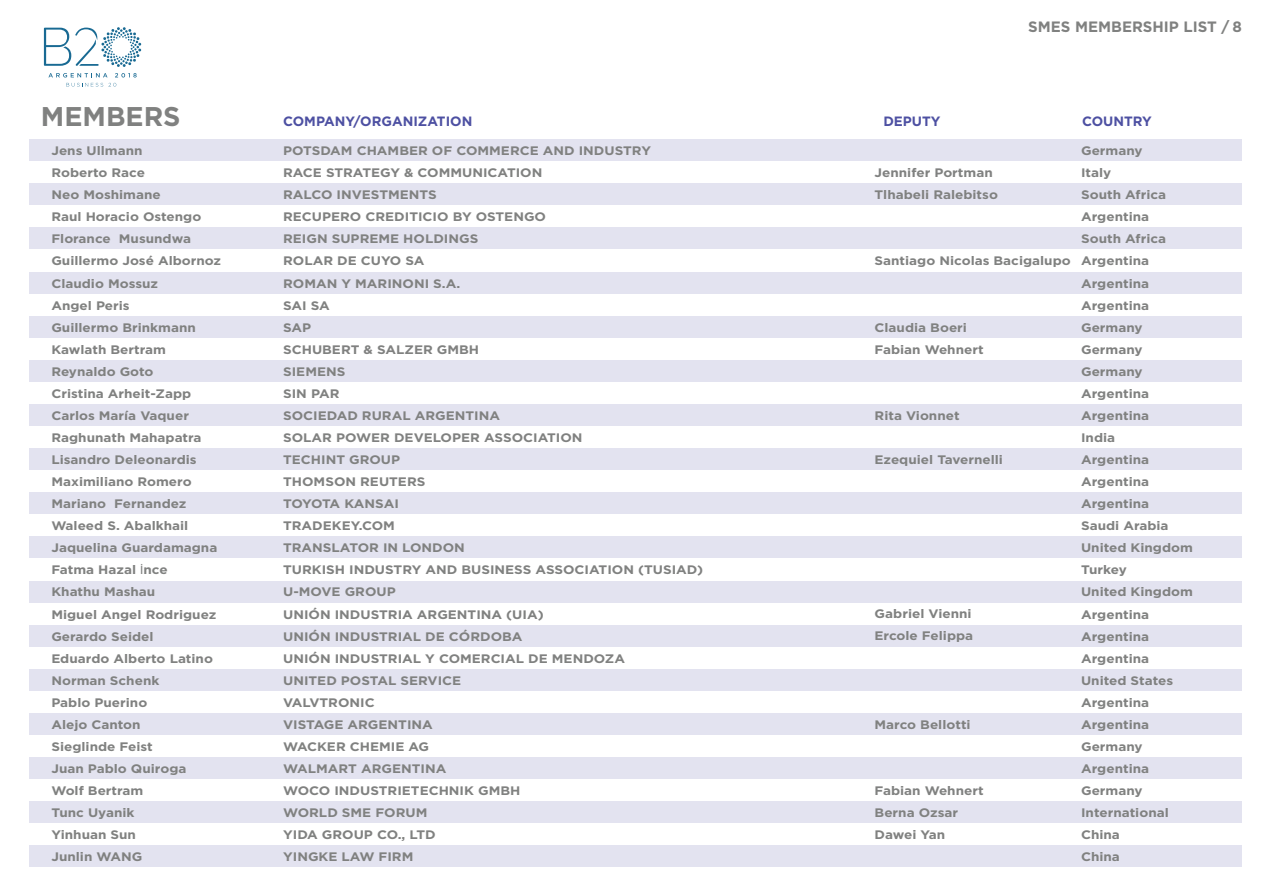
<style>
.page{position:relative;width:1263px;height:893px;background:#fff}
.page>*{position:absolute;margin:0;border:0;box-sizing:border-box;transform-origin:0 0}
.t1{font:700 27px "Gotham";color:#808180}
.t2{font:700 15px "Gotham";color:#808180}
.t3{font:700 13.5px "Gotham";color:#4d50a2}
.t4{font:700 12.3px/22px "Gotham";color:#808180;scale:1.1 1}
.s1{font-family:"Myriad Pro";font-weight:400}
</style>
<div class="page">
<svg style="left:44px;top:27px;width:97px;height:40px"></svg>
<svg style="left:48px;top:73px;width:89px;height:14px"></svg>
<div style="left:29px;top:139px;width:1212px;height:22px;background:#e3e3f0"></div>
<div style="left:29px;top:183px;width:1212px;height:22px;background:#e3e3f0"></div>
<div style="left:29px;top:228px;width:1212px;height:21px;background:#e3e3f0"></div>
<div style="left:29px;top:272px;width:1212px;height:21px;background:#e3e3f0"></div>
<div style="left:29px;top:316px;width:1212px;height:22px;background:#e3e3f0"></div>
<div style="left:29px;top:360px;width:1212px;height:22px;background:#e3e3f0"></div>
<div style="left:29px;top:404px;width:1212px;height:22px;background:#e3e3f0"></div>
<div style="left:29px;top:448px;width:1212px;height:22px;background:#e3e3f0"></div>
<div style="left:29px;top:492px;width:1212px;height:22px;background:#e3e3f0"></div>
<div style="left:29px;top:537px;width:1212px;height:21px;background:#e3e3f0"></div>
<div style="left:29px;top:581px;width:1212px;height:21px;background:#e3e3f0"></div>
<div style="left:29px;top:625px;width:1212px;height:22px;background:#e3e3f0"></div>
<div style="left:29px;top:669px;width:1212px;height:22px;background:#e3e3f0"></div>
<div style="left:29px;top:713px;width:1212px;height:22px;background:#e3e3f0"></div>
<div style="left:29px;top:757px;width:1212px;height:22px;background:#e3e3f0"></div>
<div style="left:29px;top:801px;width:1212px;height:22px;background:#e3e3f0"></div>
<div style="left:29px;top:846px;width:1212px;height:21px;background:#e3e3f0"></div>
<p class="t2" style="left:1028px;top:18px;width:215px">SMES MEMBERSHIP LIST / 8</p>
<h1 class="t1" style="left:41px;top:101px;width:141px">MEMBERS</h1>
<p class="t3" style="left:283px;top:114px;width:191px">COMPANY/ORGANIZATION</p>
<p class="t3" style="left:883px;top:114px;width:59px">DEPUTY</p>
<p class="t3" style="left:1082px;top:114px;width:71px">COUNTRY</p>
<p class="t4" style="left:51px;top:139px;width:156px">Jens Ullmann<br>Roberto Race<br>Neo Moshimane<br>Raul Horacio Ostengo<br>Florance Musundwa<br>Guillermo José Albornoz<br>Claudio Mossuz<br>Angel Peris<br>Guillermo Brinkmann<br>Kawlath Bertram<br>Reynaldo Goto<br>Cristina Arheit-Zapp<br>Carlos María Vaquer<br>Raghunath Mahapatra<br>Lisandro Deleonardis<br>Maximiliano Romero<br>Mariano Fernandez<br>Waleed S. Abalkhail<br>Jaquelina Guardamagna<br>Fatma Hazal <span class="s1">İ</span>nce<br>Khathu Mashau<br>Miguel Angel Rodriguez<br>Gerardo Seidel<br>Eduardo Alberto Latino<br>Norman Schenk<br>Pablo Puerino<br>Alejo Canton<br>Sieglinde Feist<br>Juan Pablo Quiroga<br>Wolf Bertram<br>Tunc Uyanik<br>Yinhuan Sun<br>Junlin WANG</p>
<p class="t4" style="left:283px;top:139px;width:383px">POTSDAM CHAMBER OF COMMERCE AND INDUSTRY<br>RACE STRATEGY &amp; COMMUNICATION<br>RALCO INVESTMENTS<br>RECUPERO CREDITICIO BY OSTENGO<br>REIGN SUPREME HOLDINGS<br>ROLAR DE CUYO SA<br>ROMAN Y MARINONI S.A.<br>SAI SA<br>SAP<br>SCHUBERT &amp; SALZER GMBH<br>SIEMENS<br>SIN PAR<br>SOCIEDAD RURAL ARGENTINA<br>SOLAR POWER DEVELOPER ASSOCIATION<br>TECHINT GROUP<br>THOMSON REUTERS<br>TOYOTA KANSAI<br>TRADEKEY.COM<br>TRANSLATOR IN LONDON<br>TURKISH INDUSTRY AND BUSINESS ASSOCIATION (TUSIAD)<br>U-MOVE GROUP<br>UNIÓN INDUSTRIA ARGENTINA (UIA)<br>UNIÓN INDUSTRIAL DE CÓRDOBA<br>UNIÓN INDUSTRIAL Y COMERCIAL DE MENDOZA<br>UNITED POSTAL SERVICE<br>VALVTRONIC<br>VISTAGE ARGENTINA<br>WACKER CHEMIE AG<br>WALMART ARGENTINA<br>WOCO INDUSTRIETECHNIK GMBH<br>WORLD SME FORUM<br>YIDA GROUP CO., LTD<br>YINGKE LAW FIRM</p>
<p class="t4" style="left:874px;top:161px;width:114px">Jennifer Portman<br>Tlhabeli Ralebitso</p>
<p class="t4" style="left:874px;top:250px;width:180px">Santiago Nicolas Bacigalupo</p>
<p class="t4" style="left:874px;top:316px;width:101px">Claudia Boeri<br>Fabian Wehnert</p>
<p class="t4" style="left:874px;top:404px;width:79px">Rita Vionnet</p>
<p class="t4" style="left:874px;top:448px;width:118px">Ezequiel Tavernelli</p>
<p class="t4" style="left:874px;top:603px;width:91px">Gabriel Vienni<br>Ercole Felippa</p>
<p class="t4" style="left:874px;top:713px;width:89px">Marco Bellotti</p>
<p class="t4" style="left:874px;top:779px;width:101px">Fabian Wehnert<br>Berna Ozsar<br>Dawei Yan</p>
<p class="t4" style="left:1081px;top:139px;width:103px">Germany<br>Italy<br>South Africa<br>Argentina<br>South Africa<br>Argentina<br>Argentina<br>Argentina<br>Germany<br>Germany<br>Germany<br>Argentina<br>Argentina<br>India<br>Argentina<br>Argentina<br>Argentina<br>Saudi Arabia<br>United Kingdom<br>Turkey<br>United Kingdom<br>Argentina<br>Argentina<br>Argentina<br>United States<br>Argentina<br>Argentina<br>Germany<br>Argentina<br>Germany<br>International<br>China<br>China</p>
</div>
